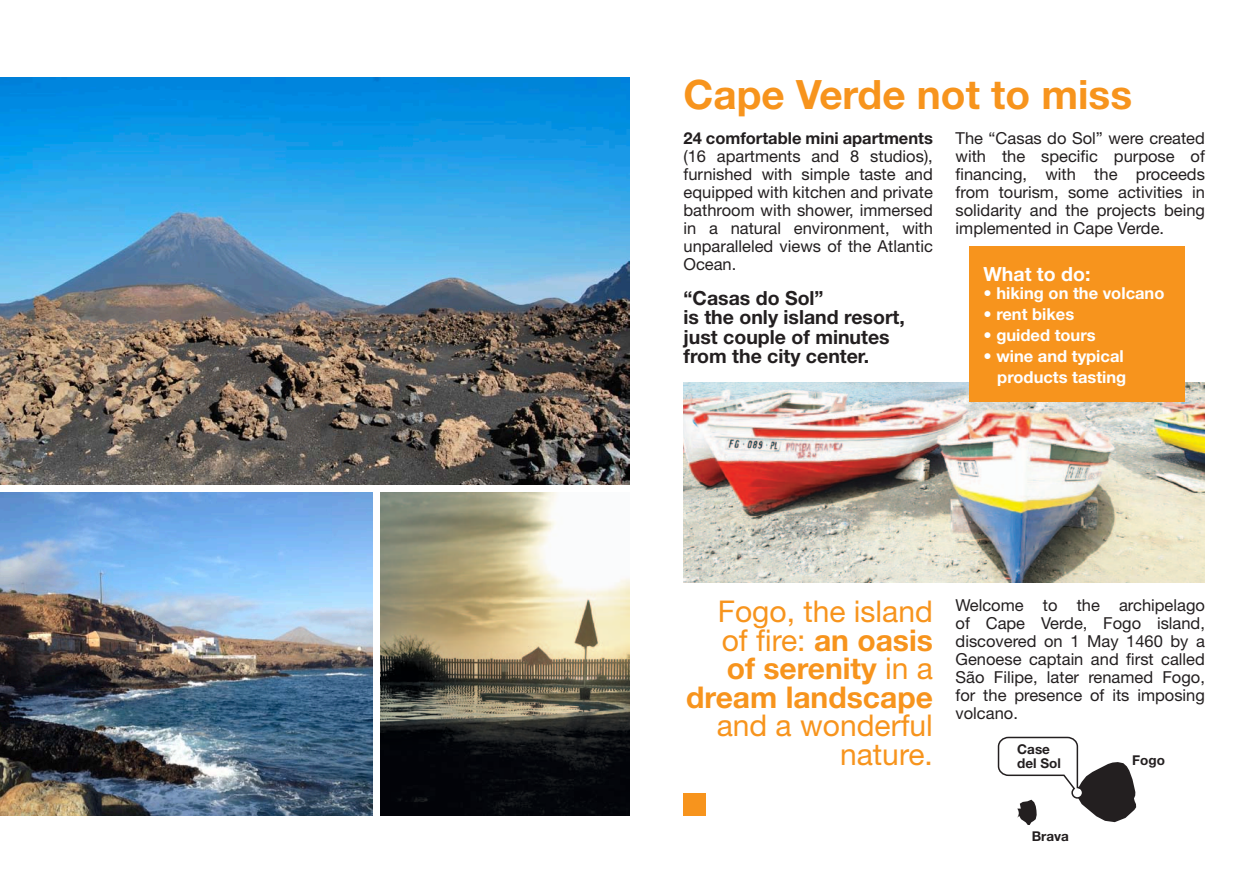
<style>
.page{position:relative;width:1259px;height:893px;background:#fff}
.page>*{position:absolute;margin:0;border:0;box-sizing:border-box;transform-origin:0 0}
.t1{font:700 40.5px "Helvetica Neue";color:#f7941d}
.t2{font:700 30px/28.5px "Helvetica Neue";color:#f7941d;text-align:right}
.t3{font:30px/28.5px "Helvetica Neue";color:#f7941d;text-align:right}
.t4{font:700 19.5px/19.5px "Helvetica Neue";color:#231f20}
.t5{font:700 19.5px "Helvetica Neue";color:#fff}
.t6{font:16.5px/18px "Helvetica Neue";color:#231f20;text-align:justify}
.t7{font:700 16.5px/21px "Helvetica Neue";color:#fff;text-align:right}
.t8{font:700 16.5px "Helvetica Neue";color:#231f20}
.t9{font:700 13.5px/13.8px "Helvetica Neue";color:#231f20}
.s1{font-weight:400}
</style>
<div class="page">
<img style="left:683px;top:382px;width:522px;height:200px">
<div style="left:968px;top:247px;width:216px;height:155px;background:#f7941d"></div>
<div style="left:683px;top:793px;width:23px;height:23px;background:#f7941d"></div>
<img style="left:0;top:77px;width:629px;height:408px">
<svg style="left:997px;top:736px;width:139px;height:89px"></svg>
<img style="left:0;top:492px;width:373px;height:324px">
<img style="left:380px;top:492px;width:249px;height:324px">
<h1 class="t1" style="left:683px;top:69px;width:450px">Cape Verde not to miss</h1>
<p class="t6" style="left:955px;top:129px;width:251px">The “Casas do Sol” were created with the specific purpose of financing, with the proceeds from tourism, some activities in solidarity and the projects being implemented in Cape Verde.</p>
<p class="t8" style="left:683px;top:128px;width:251px">24 comfortable mini apartments</p>
<p class="t6" style="left:683px;top:147px;width:251px">(16 apartments and 8 studios), furnished with simple taste and equipped with kitchen and private bathroom with shower, immersed in a natural environment, with unparalleled views of the Atlantic Ocean.</p>
<p class="t5" style="left:983px;top:262px;width:108px">What to do:</p>
<p class="t7" style="left:983px;top:282px;width:182px">• hiking on the volcano</p>
<p class="t7" style="left:983px;top:303px;width:92px">• rent bikes</p>
<p class="t7" style="left:983px;top:324px;width:114px">• guided tours</p>
<p class="t7" style="left:983px;top:345px;width:144px">• wine and typical products tasting</p>
<p class="t4" style="left:683px;top:287px;width:223px">“Casas do Sol”<br>is the only island resort, just couple of minutes from the city center.</p>
<h2 class="t2" style="left:686px;top:596px;width:248px"><span class="s1">Fogo, the island of fire:</span> an oasis of serenity <span class="s1">in a </span>dream landscape</h2>
<h2 class="t3" style="left:716px;top:711px;width:218px">and a wonderful nature.</h2>
<p class="t6" style="left:955px;top:596px;width:251px">Welcome to the archipelago of Cape Verde, Fogo island, discovered on 1 May 1460 by a Genoese captain and first called São Filipe, later renamed Fogo, for the presence of its imposing volcano.</p>
<p class="t9" style="left:1017px;top:742px;width:45px">Case del Sol</p>
<p class="t9" style="left:1132px;top:752px;width:34px">Fogo</p>
<p class="t9" style="left:1031px;top:829px;width:39px">Brava</p>
</div>
